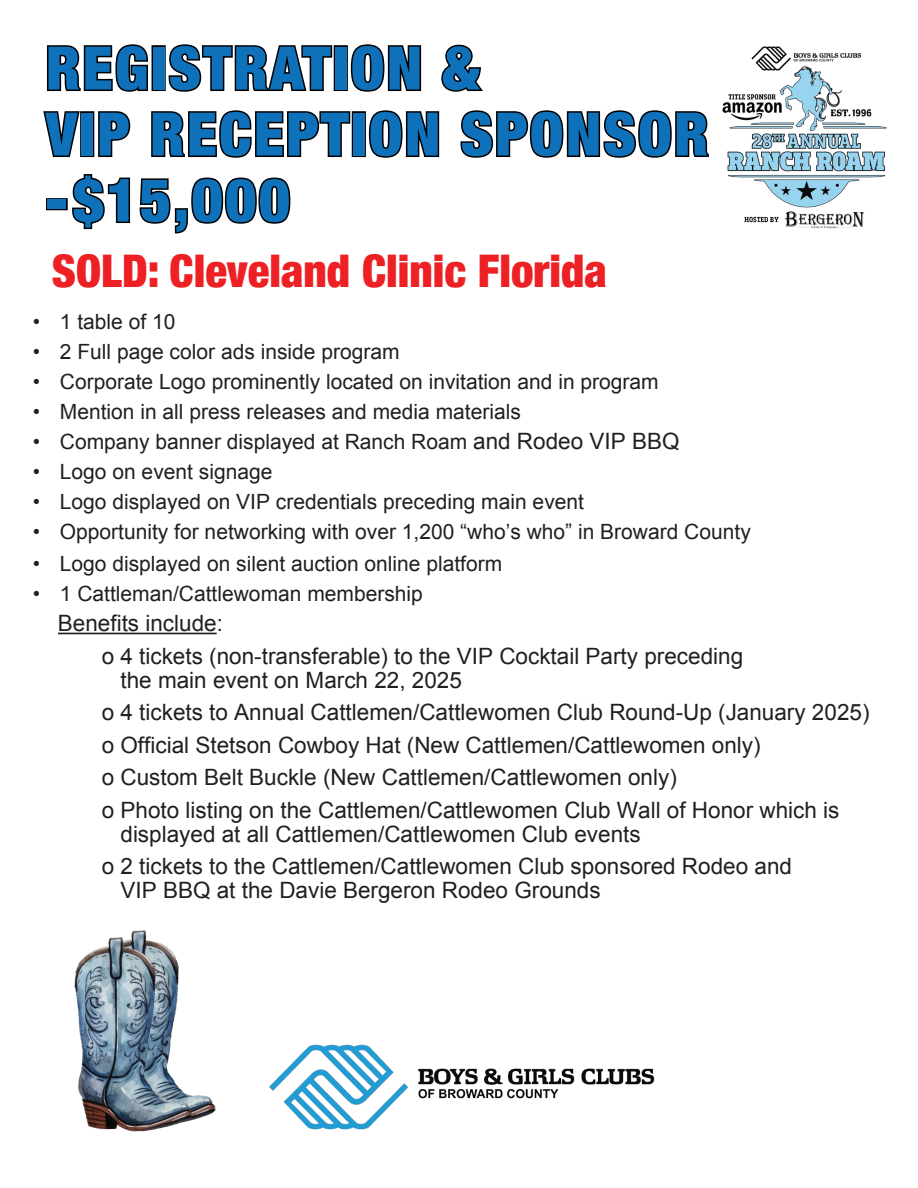
<style>
.page{position:relative;width:918px;height:1188px;background:#fff}
.page>*{position:absolute;margin:0;border:0;box-sizing:border-box;transform-origin:0 0}
.t1{font:900 condensed 60px/66px "Helvetica Neue";letter-spacing:.04em;color:#0e71ba}
.t2{font:900 condensed 45px "Helvetica Neue";color:#ed2024}
.t3{font:22.5px/32.5px "Arial";color:#231f20}
.t4{font:21px "Arial";color:#231f20}
.s1{font-size:22.5px}
</style>
<div class="page">
<hr style="left:58px;top:633px;width:159px;height:1px;background:#231f20">
<svg style="left:47px;top:44px;width:101px;height:48px"></svg>
<div style="left:152px;top:45px;width:14px;height:46px;border:3px solid #000"></div>
<svg style="left:168px;top:44px;width:166px;height:48px"></svg>
<div style="left:334px;top:45px;width:14px;height:46px;border:3px solid #000"></div>
<svg style="left:350px;top:44px;width:72px;height:48px"></svg>
<svg style="left:441px;top:44px;width:42px;height:48px"></svg>
<svg style="left:43px;top:111px;width:39px;height:47px"></svg>
<div style="left:80px;top:111px;width:14px;height:46px;border:3px solid #000"></div>
<svg style="left:98px;top:111px;width:33px;height:47px"></svg>
<svg style="left:151px;top:110px;width:201px;height:48px"></svg>
<div style="left:352px;top:111px;width:14px;height:46px;border:3px solid #000"></div>
<svg style="left:368px;top:110px;width:72px;height:48px"></svg>
<svg style="left:460px;top:110px;width:247px;height:48px"></svg>
<div style="left:46px;top:198px;width:22px;height:12px;border:3px solid #000"></div>
<svg style="left:72px;top:174px;width:59px;height:56px"></svg>
<svg style="left:139px;top:177px;width:152px;height:57px"></svg>
<img style="left:269px;top:1044px;width:386px;height:86px">
<img style="left:205px;top:1096px;width:11px;height:20px">
<img style="left:74px;top:930px;width:131px;height:202px">
<img style="left:707px;top:46px;width:180px;height:183px">
<h1 class="t1" style="left:46px;top:32px;width:664px">REGISTRATION &amp;<br>VIP RECEPTION SPONSOR -$15,000</h1>
<h2 class="t2" style="left:52px;top:234px;width:556px">SOLD: Cleveland Clinic Florida</h2>
<p class="t4" style="left:33px;top:307px;width:144px">• 1 table of 10</p>
<p class="t4" style="left:33px;top:337px;width:368px">• 2 Full page color ads inside program</p>
<p class="t4" style="left:33px;top:367px;width:627px">• Corporate Logo prominently located on invitation and in program</p>
<p class="t4" style="left:33px;top:397px;width:489px">• Mention in all press releases and media materials</p>
<p class="t4" style="left:33px;top:427px;width:648px">• Company banner displayed at Ranch Roam <span class="s1">and Rodeo VIP BBQ</span></p>
<p class="t4" style="left:33px;top:457px;width:241px">• Logo on event signage</p>
<p class="t4" style="left:33px;top:487px;width:553px">• Logo displayed on VIP credentials preceding main event</p>
<p class="t4" style="left:33px;top:517px;width:719px">• Opportunity for networking with over 1,200 “who’s who” in Broward County</p>
<p class="t4" style="left:33px;top:550px;width:471px">• Logo displayed on silent auction online platform</p>
<p class="t4" style="left:33px;top:580px;width:391px">• 1 Cattleman/Cattlewoman membership</p>
<p class="t3" style="left:102px;top:607px;width:643px;text-indent:-44px">Benefits include:<br>o 4 tickets (non-transferable) to the VIP Cocktail Party preceding</p>
<p class="t3" style="left:102px;top:664px;width:769px;text-indent:19px">the main event on March 22, 2025<br>o 4 tickets to Annual Cattlemen/Cattlewomen Club Round-Up (January 2025) o Official Stetson Cowboy Hat (New Cattlemen/Cattlewomen only)<br>o Custom Belt Buckle (New Cattlemen/Cattlewomen only)<br>o Photo listing on the Cattlemen/Cattlewomen Club Wall of Honor which is</p>
<p class="t3" style="left:102px;top:818px;width:692px;text-indent:19px">displayed at all Cattlemen/Cattlewomen Club events<br>o 2 tickets to the Cattlemen/Cattlewomen Club sponsored Rodeo and</p>
<p class="t3" style="left:120px;top:875px;width:482px">VIP BBQ at the Davie Bergeron Rodeo Grounds</p>
</div>
